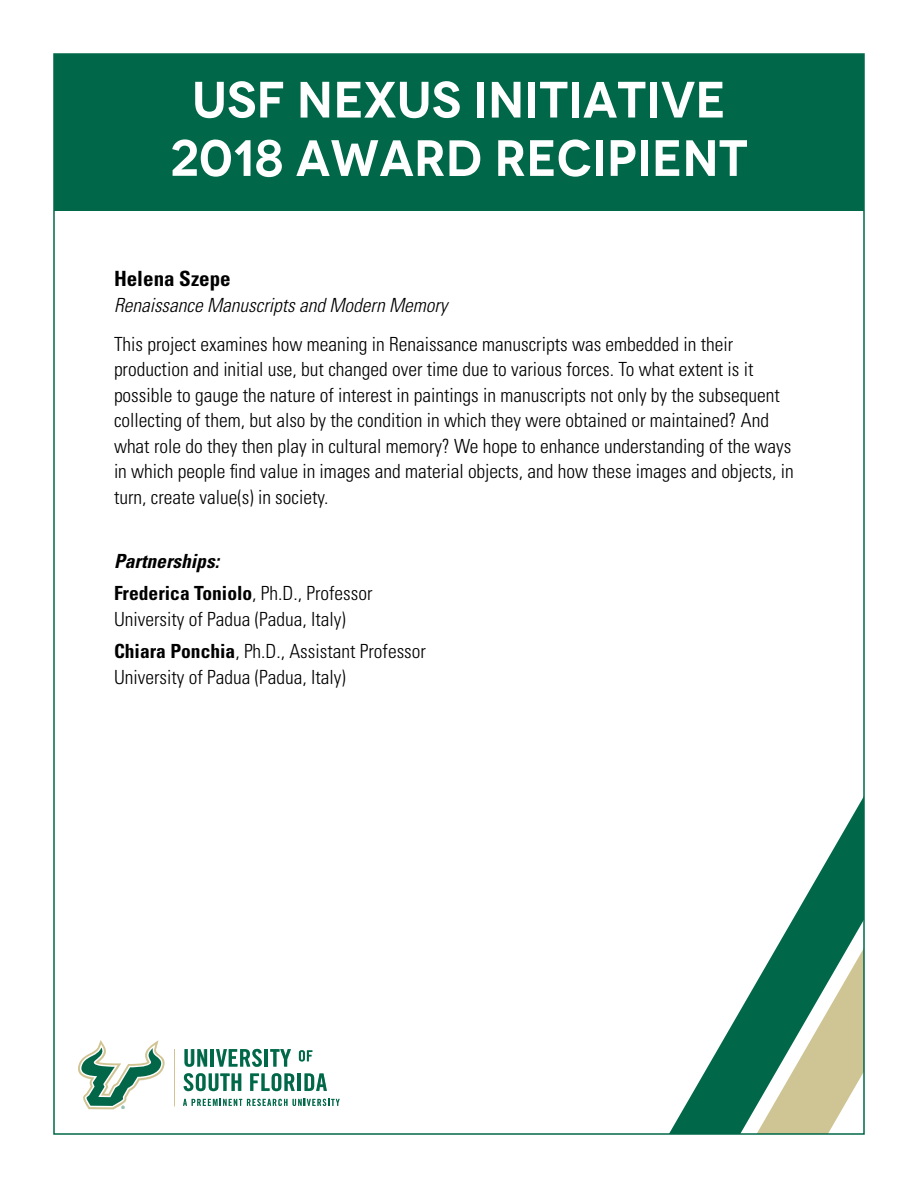
<style>
.page{position:relative;width:918px;height:1188px;background:#fff}
.page>*{position:absolute;margin:0;border:0;box-sizing:border-box;transform-origin:0 0}
.t1{font:600 51px/58.3px "Novecento";color:#fff;text-align:center}
.t2{font:700 condensed 21px "Univers LT Std";color:#000}
.t3{font:300 condensed 19.5px/25.5px "Univers LT Std";color:#000}
.t4{font:700 condensed 19.5px/32.2px "Univers LT Std";color:#000}
.t5{font:italic 300 condensed 19.5px "Univers LT Std";color:#000}
.s1{font-style:italic}
.s2{font-weight:300}
.s3{font-weight:700}
</style>
<div class="page">
<div style="left:54px;top:54px;width:810px;height:157px;background:#006848"></div>
<svg style="left:670px;top:799px;width:192px;height:333px"></svg>
<svg style="left:757px;top:948px;width:105px;height:184px"></svg>
<hr style="left:210px;top:1049px;width:3px;height:18px;background:#006848">
<svg style="left:78px;top:1040px;width:87px;height:69px"></svg>
<hr style="left:174px;top:1049px;width:1px;height:57px;background:#d1c492">
<svg style="left:184px;top:1049px;width:23px;height:18px"></svg>
<hr style="left:211px;top:1049px;width:3px;height:18px;background:#006848">
<svg style="left:216px;top:1049px;width:46px;height:18px"></svg>
<hr style="left:265px;top:1049px;width:3px;height:18px;background:#006848">
<svg style="left:270px;top:1049px;width:21px;height:18px"></svg>
<svg style="left:299px;top:1050px;width:13px;height:12px"></svg>
<svg style="left:184px;top:1073px;width:57px;height:18px"></svg>
<svg style="left:250px;top:1073px;width:45px;height:18px"></svg>
<hr style="left:298px;top:1073px;width:3px;height:18px;background:#006848">
<svg style="left:304px;top:1073px;width:23px;height:18px"></svg>
<svg style="left:183px;top:1099px;width:157px;height:7px"></svg>
<h1 class="t1" style="left:170px;top:71px;width:579px">USF NEXUS INITIATIVE<br>2018 AWARD RECIPIENT</h1>
<p class="t2" style="left:114px;top:266px;width:118px">Helena Szepe</p>
<p class="t5" style="left:114px;top:293px;width:335px">Renaissance Manuscripts and Modern Memory</p>
<p class="t3" style="left:114px;top:331px;width:681px">This project examines how meaning in Renaissance manuscripts was embedded in their production and initial use, but changed over time due to various forces. To what extent is it possible to gauge the nature of interest in paintings in manuscripts not only by the subsequent collecting of them, but also by the condition in which they were obtained or maintained? And what role do they then play in cultural memory? We hope to enhance understanding of the ways in which people find value in images and material objects, and how these images and objects, in turn, create value(s) in society.</p>
<p class="t4" style="left:114px;top:545px;width:260px"><span class="s1">Partnerships:<br></span>Frederica Toniolo<span class="s2">, Ph.D., Professor</span></p>
<p class="t3" style="left:114px;top:603px;width:313px;line-height:32.2px">University of Padua (Padua, Italy)<br><span class="s3">Chiara Ponchia</span>, Ph.D., Assistant Professor</p>
<p class="t3" style="left:114px;top:664px;width:233px">University of Padua (Padua, Italy)</p>
</div>
